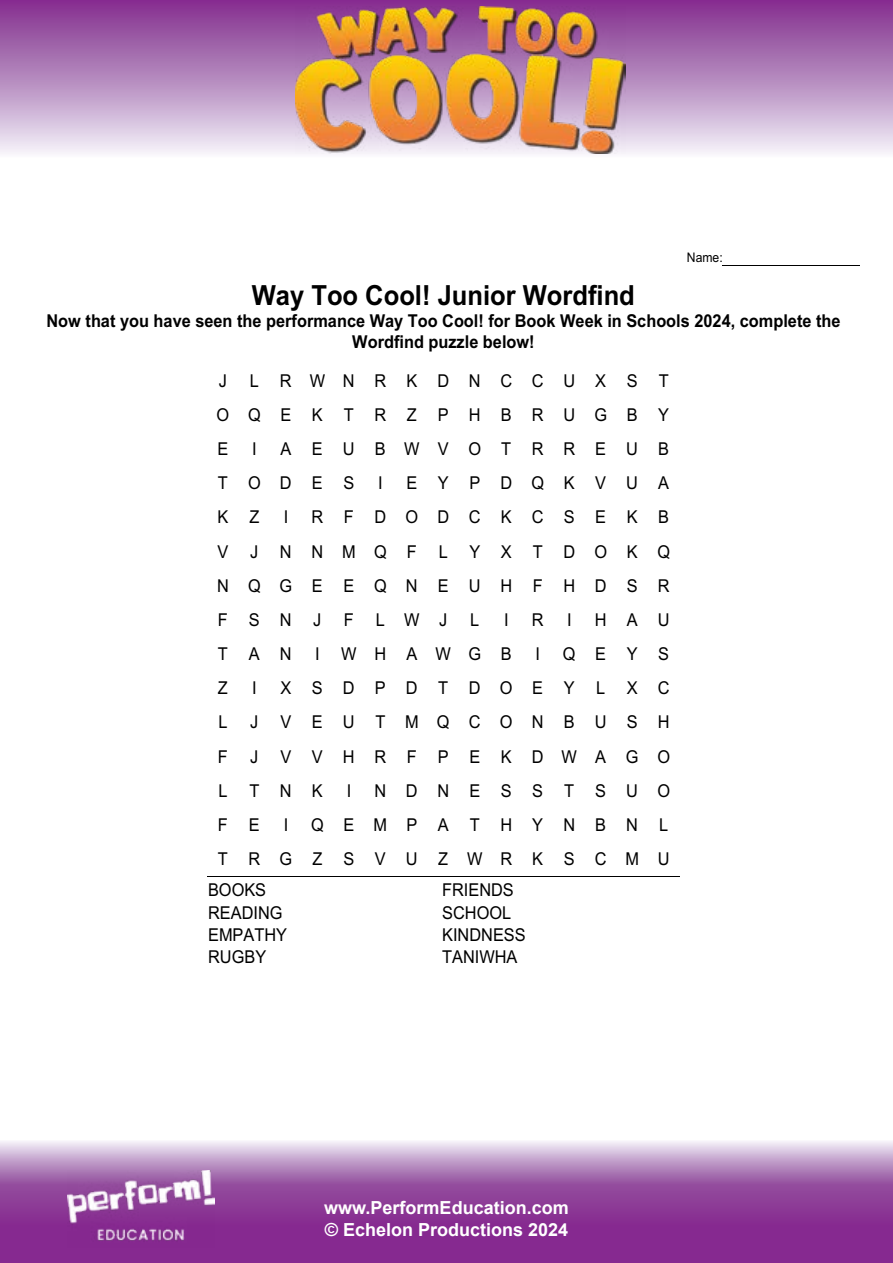
<style>
.page{position:relative;width:893px;height:1263px;background:#fff}
.page>*{position:absolute;margin:0;border:0;box-sizing:border-box;transform-origin:0 0}
.t1{font:700 27.75px "Arial";color:#000;scale:.92 1}
.t2{font:700 18px/21.6px "Arial";color:#fff}
.t3{font:17.7px/34.2px "Arial";letter-spacing:1.23em;color:#000;text-align:justify;scale:.92 1}
.t4{font:700 17.7px/20.2px "Arial";color:#000;text-align:center;scale:.92 1}
.t5{font:17.7px "Arial";color:#000;scale:.92 1}
.t6{font:13.2px "Arial";color:#000;scale:.92 1}
</style>
<div class="page">
<div style="left:0;top:0;width:893px;height:158px;background:linear-gradient(to bottom,#7f2a8b,#f2f2f8)"></div>
<svg style="left:0;top:1141px;width:893px;height:122px;background:#9e5ba8"></svg>
<img style="left:67px;top:1170px;width:147px;height:77px">
<img style="left:295px;top:7px;width:330px;height:147px">
<hr style="left:207px;top:876px;width:32px;height:1px;background:#000">
<hr style="left:239px;top:876px;width:31px;height:1px;background:#000">
<hr style="left:270px;top:876px;width:32px;height:1px;background:#000">
<hr style="left:302px;top:876px;width:31px;height:1px;background:#000">
<hr style="left:333px;top:876px;width:32px;height:1px;background:#000">
<hr style="left:365px;top:876px;width:31px;height:1px;background:#000">
<hr style="left:396px;top:876px;width:32px;height:1px;background:#000">
<hr style="left:428px;top:876px;width:31px;height:1px;background:#000">
<hr style="left:459px;top:876px;width:32px;height:1px;background:#000">
<hr style="left:491px;top:876px;width:31px;height:1px;background:#000">
<hr style="left:522px;top:876px;width:31px;height:1px;background:#000">
<hr style="left:553px;top:876px;width:32px;height:1px;background:#000">
<hr style="left:585px;top:876px;width:31px;height:1px;background:#000">
<hr style="left:616px;top:876px;width:32px;height:1px;background:#000">
<hr style="left:648px;top:876px;width:31px;height:1px;background:#000">
<hr style="left:723px;top:265px;width:137px;height:1px;background:#000">
<p class="t6" style="left:687px;top:250px;width:40px">Name:</p>
<h1 class="t1" style="left:252px;top:285px;width:418px">Way Too Cool! Junior Wordfind</h1>
<p class="t4" style="left:47px;top:313px;width:865px">Now that you have seen the performance Way Too Cool! for Book Week in Schools 2024, complete the<br>Wordfind puzzle below!</p>
<p class="t3" style="left:217px;top:363px;width:493px;text-indent:33px">LRWNRKDNCCUXST OQEKTRZPHBRUGBY E</p>
<p class="t3" style="left:219px;top:363px;width:10px">J</p>
<p class="t3" style="left:218px;top:432px;width:492px;text-indent:63px">AEUBWVOTRREUB<br>TODES</p>
<p class="t3" style="left:252px;top:432px;width:6px">I</p>
<p class="t3" style="left:378px;top:466px;width:6px">I</p>
<p class="t3" style="left:406px;top:466px;width:287px">EYPDQKVUA</p>
<p class="t3" style="left:217px;top:500px;width:494px;text-indent:94px">RFDODCKCSEKB VJNNMQFLYXTDOKQ NQGEEQNEUHFHDSR FSNJ</p>
<p class="t3" style="left:217px;top:500px;width:47px">K Z</p>
<p class="t3" style="left:284px;top:500px;width:6px">I</p>
<p class="t3" style="left:344px;top:603px;width:114px">F LWJ</p>
<p class="t3" style="left:470px;top:603px;width:11px">L</p>
<p class="t3" style="left:504px;top:603px;width:6px">I</p>
<p class="t3" style="left:532px;top:603px;width:14px">R</p>
<p class="t3" style="left:567px;top:603px;width:6px">I</p>
<p class="t3" style="left:595px;top:603px;width:83px">HAU</p>
<p class="t3" style="left:218px;top:637px;width:82px">TAN</p>
<p class="t3" style="left:315px;top:637px;width:215px">I WHAWGB</p>
<p class="t3" style="left:536px;top:637px;width:6px">I</p>
<p class="t3" style="left:563px;top:637px;width:117px">QEYS</p>
<p class="t3" style="left:218px;top:671px;width:12px">Z</p>
<p class="t3" style="left:252px;top:671px;width:6px">I</p>
<p class="t3" style="left:280px;top:671px;width:424px">XSDPDTDOEYLXC</p>
<p class="t3" style="left:218px;top:705px;width:11px">L</p>
<p class="t3" style="left:250px;top:705px;width:457px">J VEUTMQCONBUSH</p>
<p class="t3" style="left:218px;top:739px;width:12px">F</p>
<p class="t3" style="left:218px;top:739px;width:492px;text-indent:32px">J VVHRFPEKDWAGO<br>LTNK</p>
<p class="t3" style="left:347px;top:773px;width:6px">I</p>
<p class="t3" style="left:374px;top:773px;width:323px">NDNESSTSUO</p>
<p class="t3" style="left:218px;top:808px;width:492px;text-align:right">QEMPATHYNBNL<br>TRGZSVUZWRKSCMU</p>
<p class="t3" style="left:218px;top:808px;width:47px">F E</p>
<p class="t3" style="left:284px;top:808px;width:6px">I</p>
<p class="t3" style="left:208px;top:873px;width:65px">BOOKS</p>
<p class="t5" style="left:442px;top:880px;width:79px">FRIENDS</p>
<p class="t5" style="left:208px;top:902px;width:82px">READING</p>
<p class="t3" style="left:442px;top:895px;width:76px">SCHOOL</p>
<p class="t5" style="left:208px;top:924px;width:87px">EMPATHY</p>
<p class="t5" style="left:442px;top:924px;width:92px">KINDNESS</p>
<p class="t3" style="left:208px;top:940px;width:65px">RUGBY</p>
<p class="t5" style="left:442px;top:946px;width:83px">TANIWHA</p>
<p class="t2" style="left:324px;top:1197px;width:246px">www.PerformEducation.com © Echelon Productions 2024</p>
</div>
